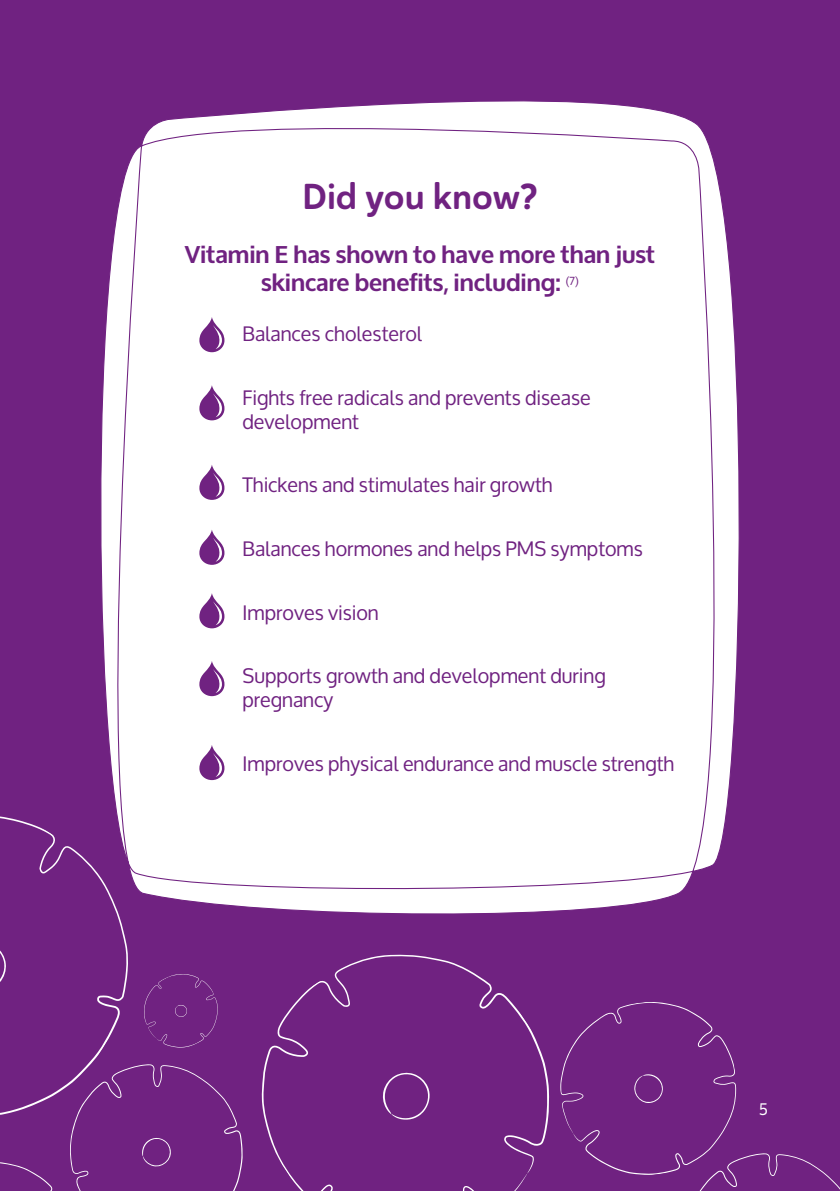
<style>
.page{position:relative;width:840px;height:1191px;background:#fff}
.page>*{position:absolute;margin:0;border:0;box-sizing:border-box;transform-origin:0 0}
.t1{font:36px "Haboro Soft Nor Bol";color:#702281}
.t2{font:700 24px/28.6px "Oxygen";color:#702281;text-align:center}
.t3{font:20px/24px "Oxygen";color:#702281}
.t4{font:16px "Oxygen";color:#fff}
</style>
<div class="page">
<div style="left:0;top:0;width:839px;height:1191px;background:#702281"></div>
<div style="left:101px;top:101px;width:638px;height:813px;background:#fff"></div>
<svg style="left:261px;top:954px;width:288px;height:237px"></svg>
<svg style="left:382px;top:1072px;width:49px;height:48px"></svg>
<svg style="left:0;top:815px;width:242px;height:376px"></svg>
<svg style="left:560px;top:1002px;width:279px;height:189px"></svg>
<svg style="left:199px;top:317px;width:25px;height:35px"></svg>
<svg style="left:199px;top:385px;width:25px;height:35px"></svg>
<svg style="left:199px;top:465px;width:25px;height:35px"></svg>
<svg style="left:199px;top:529px;width:25px;height:36px"></svg>
<svg style="left:199px;top:593px;width:25px;height:35px"></svg>
<svg style="left:199px;top:661px;width:25px;height:35px"></svg>
<svg style="left:199px;top:745px;width:25px;height:35px"></svg>
<h1 class="t1" style="left:302px;top:172px;width:237px">Did you know?</h1>
<p class="t2" style="left:184px;top:241px;width:472px">Vitamin E has shown to have more than just skincare benefits, including: <sup>(7)</sup></p>
<p class="t3" style="left:242px;top:322px;width:181px">Balances cholesterol</p>
<p class="t3" style="left:242px;top:386px;width:349px">Fights free radicals and prevents disease development</p>
<p class="t3" style="left:242px;top:473px;width:311px">Thickens and stimulates hair growth</p>
<p class="t3" style="left:242px;top:537px;width:402px">Balances hormones and helps PMS symptoms</p>
<p class="t3" style="left:242px;top:601px;width:138px">Improves vision</p>
<p class="t3" style="left:242px;top:664px;width:364px">Supports growth and development during pregnancy</p>
<p class="t3" style="left:242px;top:752px;width:433px">Improves physical endurance and muscle strength</p>
<p class="t4" style="left:758px;top:1100px;width:11px">5</p>
</div>
